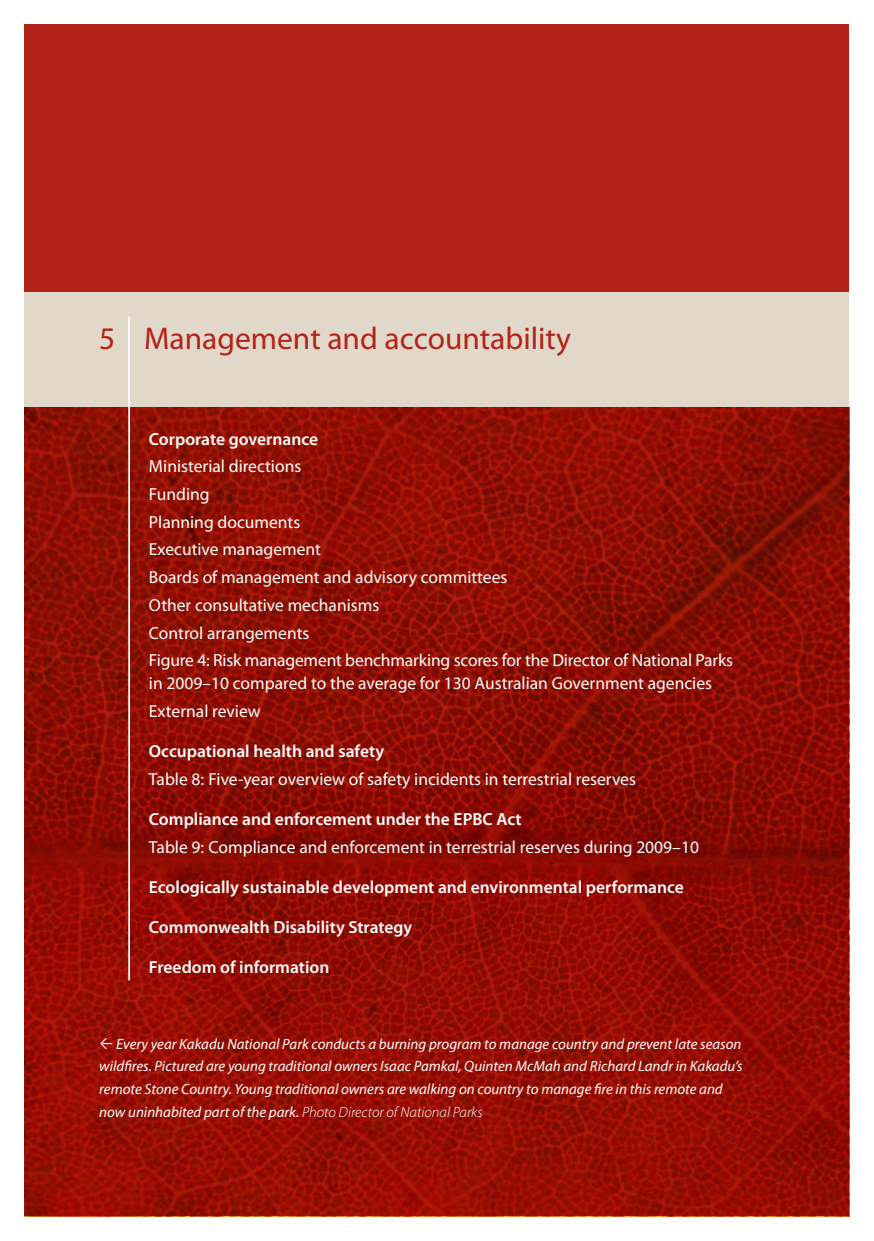
<style>
.page{position:relative;width:874px;height:1241px;background:#fff}
.page>*{position:absolute;margin:0;border:0;box-sizing:border-box;transform-origin:0 0}
.t1{font:31.5px "Myriad Pro";color:#b32317}
.t2{font:17.5px/27.7px "Myriad Pro";color:#fff}
.t3{font:600 17.5px "Myriad Pro";color:#fff}
.t4{font:italic 14.88px/22.8px "Myriad Pro";color:#fff}
.s1{font-weight:300}
</style>
<div class="page">
<div style="left:25px;top:25px;width:823px;height:1190px;background:#b32317"></div>
<img style="left:25px;top:407px;width:823px;height:808px">
<div style="left:25px;top:293px;width:823px;height:114px;background:#e1d8ca"></div>
<hr style="left:128px;top:316px;width:2px;height:664px;background:#fff">
<svg style="left:100px;top:1037px;width:12px;height:11px"></svg>
<h1 class="t1" style="left:99px;top:319px;width:473px">5 Management and accountability</h1>
<p class="t3" style="left:149px;top:427px;width:171px">Corporate governance</p>
<p class="t2" style="left:149px;top:452px;width:585px">Ministerial directions<br>Funding<br>Planning documents<br>Executive management<br>Boards of management and advisory committees<br>Other consultative mechanisms<br>Control arrangements<br>Figure 4: Risk management benchmarking scores for the Director of National Parks</p>
<p class="t2" style="left:149px;top:669px;width:564px">in 2009–10 compared to the average for 130 Australian Government agencies<br>External review</p>
<p class="t3" style="left:149px;top:739px;width:236px">Occupational health and safety</p>
<p class="t2" style="left:149px;top:764px;width:488px">Table 8: Five-year overview of safety incidents in terrestrial reserves</p>
<p class="t3" style="left:149px;top:807px;width:374px">Compliance and enforcement under the EPBC Act</p>
<p class="t2" style="left:149px;top:832px;width:551px">Table 9: Compliance and enforcement in terrestrial reserves during 2009–10</p>
<p class="t3" style="left:149px;top:875px;width:536px">Ecologically sustainable development and environmental performance</p>
<p class="t3" style="left:149px;top:915px;width:265px">Commonwealth Disability Strategy</p>
<p class="t3" style="left:149px;top:955px;width:182px">Freedom of information</p>
<p class="t4" style="left:99px;top:1031px;width:644px;text-indent:17px">Every year Kakadu National Park conducts a burning program to manage country and prevent late season wildfires. Pictured are young traditional owners Isaac Pamkal, Quinten McMah and Richard Landr in Kakadu’s remote Stone Country. Young traditional owners are walking on country to manage fire in this remote and now uninhabited part of the park. <span class="s1">Photo Director of National Parks</span></p>
</div>
